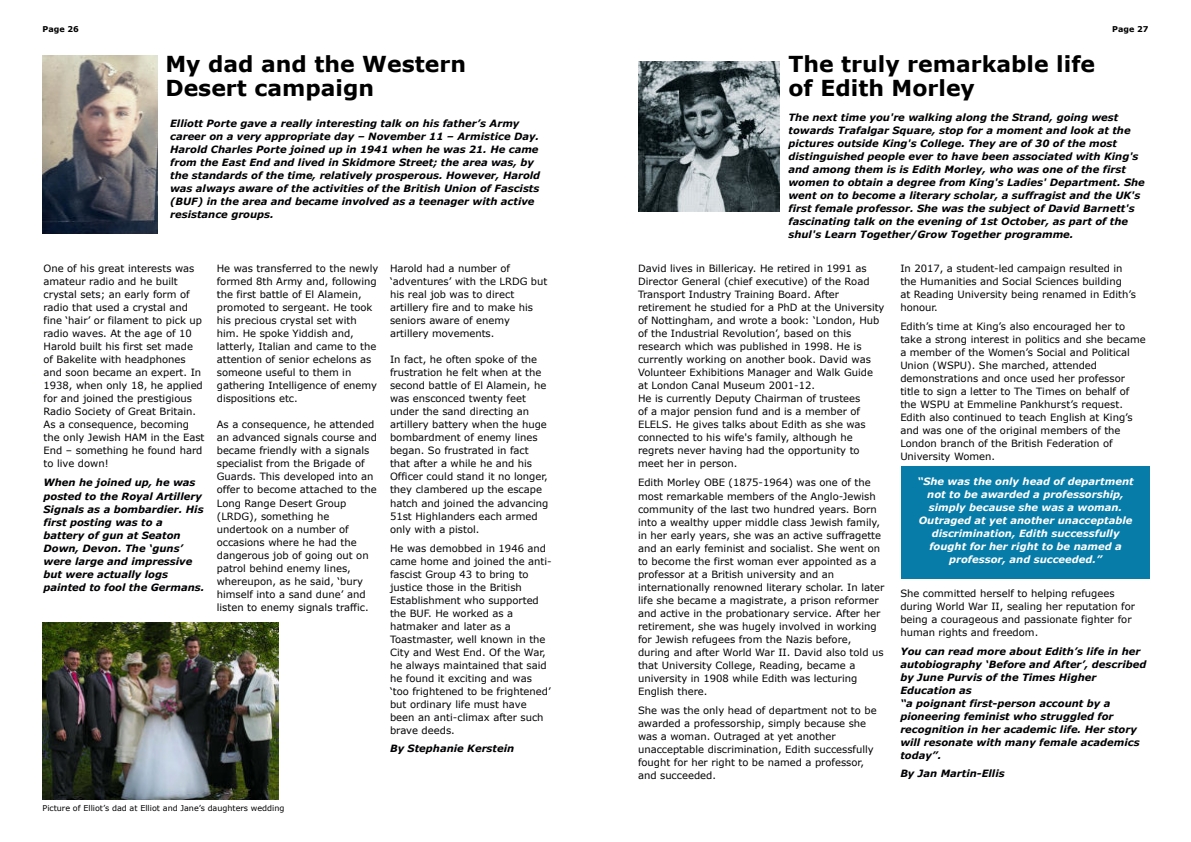
<style>
.page{position:relative;width:1191px;height:842px;background:#fff}
.page>*{position:absolute;margin:0;border:0;box-sizing:border-box;transform-origin:0 0}
.t1{font:700 22px/24px "Verdana";color:#000}
.t2{font:10px/13px "Verdana";color:#000003}
.t3{font:italic 700 10px/13px "Verdana";color:#000003}
.t4{font:italic 700 10px/13px "Verdana";color:#fff;text-align:center}
.t5{font:8px "Verdana";color:#000003}
.t6{font:700 8px "Verdana";color:#000}
</style>
<div class="page">
<img style="left:43px;top:56px;width:114px;height:178px">
<img style="left:43px;top:622px;width:236px;height:177px">
<div style="left:901px;top:467px;width:248px;height:112px;background:#077ca9"></div>
<img style="left:638px;top:61px;width:141px;height:151px">
<p class="t6" style="left:43px;top:26px;width:38px">Page 26</p>
<p class="t6" style="left:1112px;top:26px;width:38px">Page 27</p>
<h1 class="t1" style="left:165px;top:54px;width:302px">My dad and the Western<br>Desert campaign</h1>
<p class="t3" style="left:170px;top:118px;width:372px">Elliott Porte gave a really interesting talk on his father’s Army career on a very appropriate day – November 11 – Armistice Day.<br>Harold Charles Porte joined up in 1941 when he was 21. He came from the East End and lived in Skidmore Street; the area was, by the standards of the time, relatively prosperous. However, Harold was always aware of the activities of the British Union of Fascists (BUF) in the area and became involved as a teenager with active resistance groups.</p>
<p class="t2" style="left:44px;top:263px;width:162px">One of his great interests was amateur radio and he built crystal sets; an early form of radio that used a crystal and fine ‘hair’ or filament to pick up radio waves. At the age of 10<br>Harold built his first set made of Bakelite with headphones and soon became an expert. In<br>1938, when only 18, he applied for and joined the prestigious<br>Radio Society of Great Britain.<br>As a consequence, becoming the only Jewish HAM in the East<br>End – something he found hard to live down!</p>
<p class="t3" style="left:44px;top:477px;width:162px">When he joined up, he was posted to the Royal Artillery<br>Signals as a bombardier. His first posting was to a battery of gun at Seaton<br>Down, Devon. The ‘guns’ were large and impressive but were actually logs painted to fool the Germans.</p>
<p class="t2" style="left:217px;top:263px;width:163px">He was transferred to the newly formed 8th Army and, following the first battle of El Alamein, promoted to sergeant. He took his precious crystal set with him. He spoke Yiddish and, latterly, Italian and came to the attention of senior echelons as someone useful to them in gathering Intelligence of enemy dispositions etc.</p>
<p class="t2" style="left:217px;top:419px;width:162px">As a consequence, he attended an advanced signals course and became friendly with a signals specialist from the Brigade of<br>Guards. This developed into an offer to become attached to the<br>Long Range Desert Group (LRDG), something he undertook on a number of occasions where he had the dangerous job of going out on patrol behind enemy lines, whereupon, as he said, ‘bury himself into a sand dune’ and listen to enemy signals traffic.</p>
<p class="t2" style="left:390px;top:263px;width:159px">Harold had a number of ‘adventures’ with the LRDG but his real job was to direct artillery fire and to make his seniors aware of enemy artillery movements.</p>
<p class="t2" style="left:390px;top:354px;width:160px">In fact, he often spoke of the frustration he felt when at the second battle of El Alamein, he was ensconced twenty feet under the sand directing an artillery battery when the huge bombardment of enemy lines began. So frustrated in fact that after a while he and his<br>Officer could stand it no longer, they clambered up the escape hatch and joined the advancing<br>51st Highlanders each armed only with a pistol.</p>
<p class="t2" style="left:390px;top:542px;width:163px">He was demobbed in 1946 and came home and joined the anti&shy;fascist Group 43 to bring to justice those in the British<br>Establishment who supported the BUF. He worked as a hatmaker and later as a<br>Toastmaster, well known in the<br>City and West End. Of the War, he always maintained that said he found it exciting and was ‘too frightened to be frightened’ but ordinary life must have been an anti-climax after such brave deeds.</p>
<p class="t3" style="left:390px;top:742px;width:126px">By Stephanie Kerstein</p>
<p class="t5" style="left:43px;top:805px;width:243px">Picture of Elliot’s dad at Elliot and Jane’s daughters wedding</p>
<h1 class="t1" style="left:788px;top:54px;width:308px">The truly remarkable life of Edith Morley</h1>
<p class="t3" style="left:788px;top:111px;width:358px">The next time you're walking along the Strand, going west towards Trafalgar Square, stop for a moment and look at the pictures outside King's College. They are of 30 of the most distinguished people ever to have been associated with King's and among them is is Edith Morley, who was one of the first women to obtain a degree from King's Ladies' Department. She went on to become a literary scholar, a suffragist and the UK's first female professor. She was the subject of David Barnett's fascinating talk on the evening of 1st October, as part of the shul's Learn Together/Grow Together programme.</p>
<p class="t2" style="left:638px;top:263px;width:248px">David lives in Billericay. He retired in 1991 as Director General (chief executive) of the Road Transport Industry Training Board. After retirement he studied for a PhD at the University of Nottingham, and wrote a book: ‘London, Hub of the Industrial Revolution’, based on this research which was published in 1998. He is currently working on another book. David was Volunteer Exhibitions Manager and Walk Guide at London Canal Museum 2001-12.<br>He is currently Deputy Chairman of trustees<br>of a major pension fund and is a member of ELELS. He gives talks about Edith as she was connected to his wife's family, although he regrets never having had the opportunity to meet her in person.</p>
<p class="t2" style="left:638px;top:477px;width:248px">Edith Morley OBE (1875-1964) was one of the most remarkable members of the Anglo-Jewish community of the last two hundred years. Born into a wealthy upper middle class Jewish family, in her early years, she was an active suffragette and an early feminist and socialist. She went on to become the first woman ever appointed as a professor at a British university and an internationally renowned literary scholar. In later life she became a magistrate, a prison reformer and active in the probationary service. After her retirement, she was hugely involved in working for Jewish refugees from the Nazis before, during and after World War II. David also told us that University College, Reading, became a university in 1908 while Edith was lecturing English there.</p>
<p class="t2" style="left:638px;top:704px;width:240px">She was the only head of department not to be awarded a professorship, simply because she was a woman. Outraged at yet another unacceptable discrimination, Edith successfully fought for her right to be named a professor, and succeeded.</p>
<p class="t2" style="left:900px;top:263px;width:237px">In 2017, a student-led campaign resulted in the Humanities and Social Sciences building<br>at Reading University being renamed in Edith’s honour.</p>
<p class="t2" style="left:900px;top:321px;width:247px">Edith’s time at King’s also encouraged her to take a strong interest in politics and she became a member of the Women’s Social and Political Union (WSPU). She marched, attended demonstrations and once used her professor title to sign a letter to The Times on behalf of the WSPU at Emmeline Pankhurst’s request.<br>Edith also continued to teach English at King’s and was one of the original members of the London branch of the British Federation of University Women.</p>
<p class="t4" style="left:917px;top:475px;width:218px">“She was the only head of department not to be awarded a professorship, simply because she was a woman.<br>Outraged at yet another unacceptable discrimination, Edith successfully fought for her right to be named a professor, and succeeded.”</p>
<p class="t2" style="left:900px;top:587px;width:236px">She committed herself to helping refugees during World War II, sealing her reputation for being a courageous and passionate fighter for human rights and freedom.</p>
<p class="t3" style="left:900px;top:645px;width:248px">You can read more about Edith’s life in her autobiography ‘Before and After’, described by June Purvis of the Times Higher Education as<br>“a poignant first-person account by a pioneering feminist who struggled for recognition in her academic life. Her story will resonate with many female academics today”.</p>
<p class="t3" style="left:900px;top:767px;width:106px">By Jan Martin-Ellis</p>
</div>
